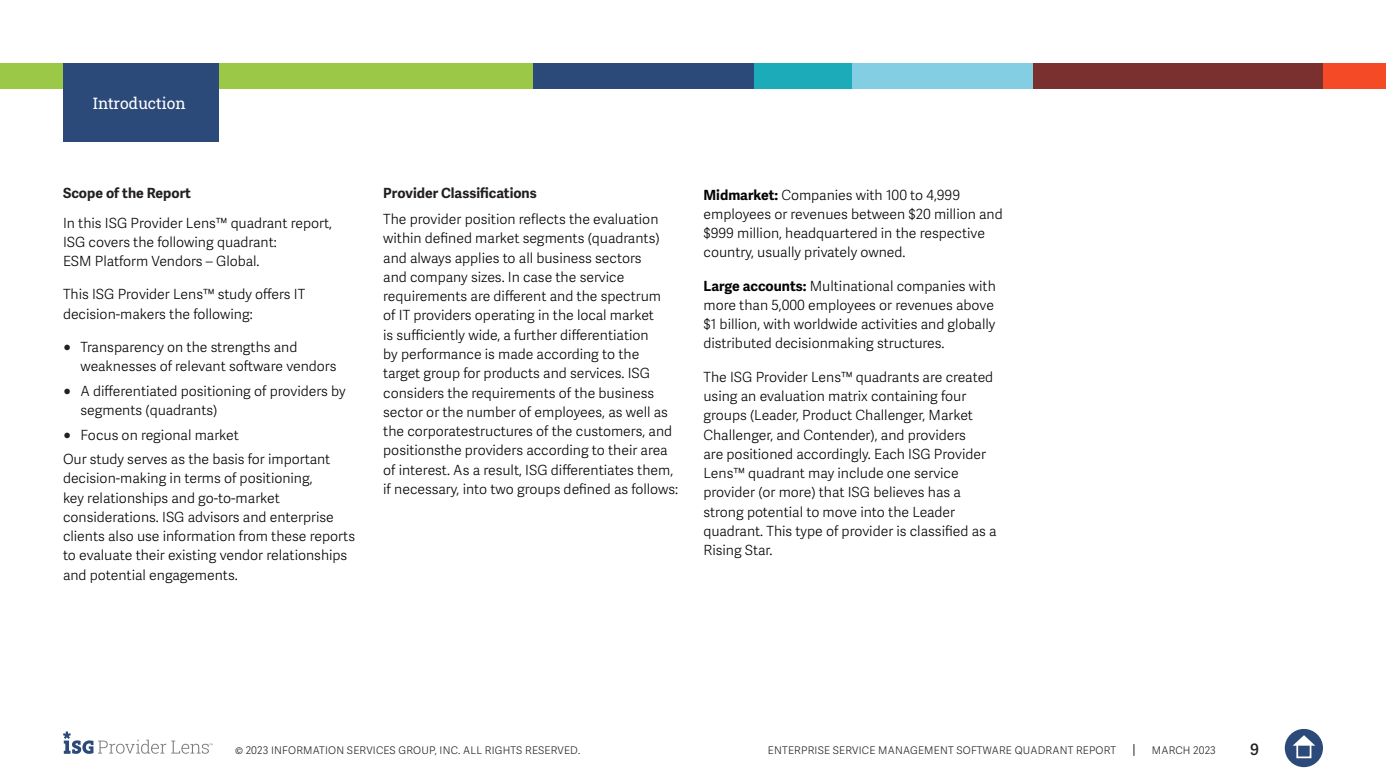
<style>
.page{position:relative;width:1386px;height:780px;background:#fff}
.page>*{position:absolute;margin:0;border:0;box-sizing:border-box;transform-origin:0 0}
.t1{font:15.75px "Roboto Slab ISG P Regular";color:#fff}
.t2{font:600 15.75px "Adelle Sans";color:#231f20}
.t3{font:300 14px/19.2px "Adelle Sans";color:#040503}
.t4{font:700 14px "Adelle Sans";color:#231f20}
.t5{font:300 10.5px "Adelle Sans";letter-spacing:.02em;color:#231f20}
.s1{font-family:"Minion Pro";font-weight:400;font-size:21px;color:#231f20}
.s2{font-weight:700}
</style>
<div class="page">
<svg style="left:1133px;top:744px;width:1px;height:12px"></svg>
<div style="left:1285px;top:729px;width:38px;height:38px;background:#2b4a79;border-radius:50%"></div>
<svg style="left:1293px;top:735px;width:22px;height:10px"></svg>
<div style="left:1296px;top:743px;width:15px;height:15px;border:2px solid #fff"></div>
<svg style="left:63px;top:731px;width:150px;height:23px"></svg>
<div style="left:0;top:63px;width:533px;height:25px;background:#9bc947"></div>
<div style="left:533px;top:63px;width:223px;height:25px;background:#2b4a79"></div>
<div style="left:850px;top:63px;width:184px;height:25px;background:#84cee3"></div>
<div style="left:1323px;top:63px;width:63px;height:25px;background:#f54a26"></div>
<div style="left:1033px;top:63px;width:290px;height:25px;background:#7a302e"></div>
<div style="left:754px;top:63px;width:98px;height:25px;background:#1cabb9"></div>
<div style="left:63px;top:63px;width:155px;height:79px;background:#2b4a79"></div>
<p class="t1" style="left:93px;top:92px;width:94px">Introduction</p>
<p class="t4" style="left:63px;top:184px;width:129px">Scope of the Report</p>
<p class="t3" style="left:63px;top:213px;width:271px">In this ISG Provider Lens™ quadrant report,<br>ISG covers the following quadrant:<br>ESM Platform Vendors – Global.</p>
<p class="t3" style="left:63px;top:285px;width:244px">This ISG Provider Lens™ study offers IT decision-makers the following:</p>
<p class="t3" style="left:80px;top:338px;width:257px;text-indent:-18px"><span class="s1">•</span> Transparency on the strengths and weaknesses of relevant software vendors</p>
<p class="t3" style="left:80px;top:381px;width:267px;text-indent:-18px"><span class="s1">•</span> A differentiated positioning of providers by segments (quadrants)</p>
<p class="t3" style="left:63px;top:425px;width:177px"><span class="s1">•</span> Focus on regional market</p>
<p class="t3" style="left:63px;top:450px;width:294px">Our study serves as the basis for important decision-making in terms of positioning,<br>key relationships and go-to-market considerations. ISG advisors and enterprise clients also use information from these reports to evaluate their existing vendor relationships and potential engagements.</p>
<p class="t4" style="left:383px;top:184px;width:155px">Provider Classifications</p>
<p class="t3" style="left:383px;top:210px;width:296px">The provider position reflects the evaluation within defined market segments (quadrants) and always applies to all business sectors<br>and company sizes. In case the service requirements are different and the spectrum<br>of IT providers operating in the local market<br>is sufficiently wide, a further differentiation<br>by performance is made according to the target group for products and services. ISG considers the requirements of the business sector or the number of employees, as well as the corporatestructures of the customers, and positionsthe providers according to their area of interest. As a result, ISG differentiates them, if necessary, into two groups defined as follows:</p>
<p class="t3" style="left:704px;top:185px;width:301px"><span class="s2">Midmarket:</span> Companies with 100 to 4,999 employees or revenues between $20 million and $999 million, headquartered in the respective country, usually privately owned.</p>
<p class="t3" style="left:704px;top:276px;width:294px"><span class="s2">Large accounts:</span> Multinational companies with more than 5,000 employees or revenues above $1 billion, with worldwide activities and globally distributed decisionmaking structures.</p>
<p class="t3" style="left:704px;top:367px;width:295px">The ISG Provider Lens™ quadrants are created using an evaluation matrix containing four groups (Leader, Product Challenger, Market Challenger, and Contender), and providers<br>are positioned accordingly. Each ISG Provider Lens™ quadrant may include one service provider (or more) that ISG believes has a strong potential to move into the Leader quadrant. This type of provider is classified as a Rising Star.</p>
<p class="t5" style="left:235px;top:744px;width:347px">© 2023 INFORMATION SERVICES GROUP, INC. ALL RIGHTS RESERVED.</p>
<p class="t5" style="left:768px;top:744px;width:350px">ENTERPRISE SERVICE MANAGEMENT SOFTWARE QUADRANT REPORT</p>
<p class="t5" style="left:1152px;top:744px;width:65px">MARCH 2023</p>
<p class="t2" style="left:1250px;top:740px;width:10px">9</p>
</div>
